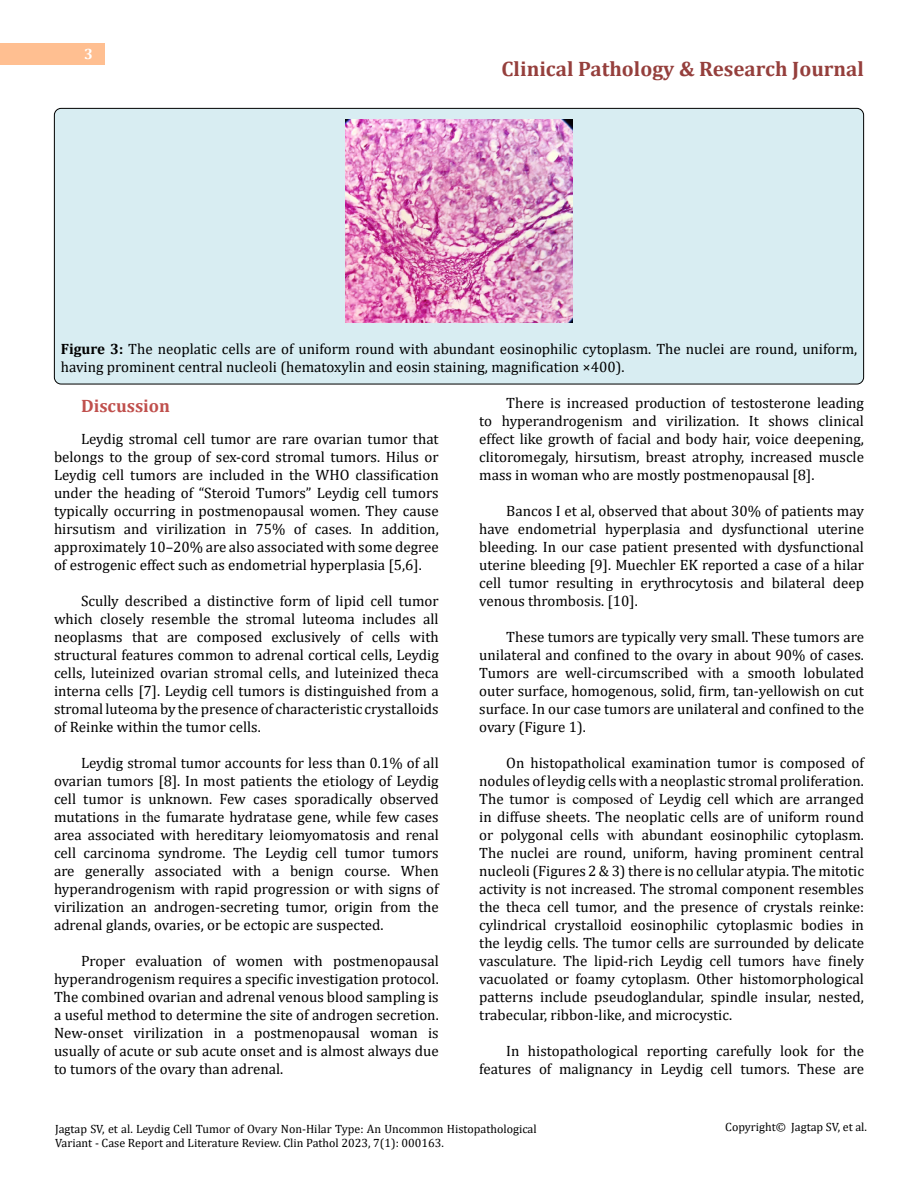
<style>
.page{position:relative;width:918px;height:1188px;background:#fff}
.page>*{position:absolute;margin:0;border:0;box-sizing:border-box;transform-origin:0 0}
.t1{font:700 21px "Cambria";color:#953f3c}
.t2{font:700 18px "Cambria";color:#c0504d}
.t3{font:15px/18px "Cambria";color:#000;text-align:justify}
.t4{font:700 15px "Cambria";color:#fff}
.t5{font:12px/14.4px "Cambria";color:#000}
.s1{font-weight:700}
.s2{font-family:"Times New Roman"}
</style>
<div class="page">
<div style="left:0;top:43px;width:105px;height:21px;background:#ffbf91"></div>
<div style="left:54px;top:108px;width:810px;height:276px;background:#d8edf2;border-radius:7px"></div>
<img style="left:346px;top:120px;width:226px;height:202px">
<p class="t4" style="left:84px;top:44px;width:10px">3</p>
<h1 class="t1" style="left:502px;top:54px;width:364px">Clinical Pathology &amp; Research Journal</h1>
<p class="t3" style="left:61px;top:339px;width:798px"><span class="s1">Figure 3:</span> The neoplatic cells are of uniform round with abundant eosinophilic cytoplasm. The nuclei are round, uniform, having prominent central nucleoli (hematoxylin and eosin staining, magnification ×400).</p>
<p class="t2" style="left:81px;top:393px;width:91px">Discussion</p>
<p class="t3" style="left:54px;top:429px;width:386px;text-indent:27px">Leydig stromal cell tumor are rare ovarian tumor that belongs to the group of sex-cord stromal tumors. Hilus or Leydig cell tumors are included in the WHO classification under the heading of “Steroid Tumors” Leydig cell tumors typically occurring in postmenopausal women. They cause hirsutism and virilization in 75% of cases. In addition, approximately 10–20% are also associated with some degree of estrogenic effect such as endometrial hyperplasia [5,6].</p>
<p class="t3" style="left:54px;top:591px;width:386px;text-indent:27px">Scully described a distinctive form of lipid cell tumor which closely resemble the stromal luteoma includes all neoplasms that are composed exclusively of cells with structural features common to adrenal cortical cells, Leydig cells, luteinized ovarian stromal cells, and luteinized theca interna cells [7]. Leydig cell tumors is distinguished from a stromal luteoma by the presence of characteristic crystalloids of Reinke within the tumor cells.</p>
<p class="t3" style="left:54px;top:753px;width:386px;text-indent:27px">Leydig stromal tumor accounts for less than 0.1% of all ovarian tumors [8]. In most patients the etiology of Leydig cell tumor is unknown. Few cases sporadically observed mutations <span class="s2">in the</span> fumarate hydratase gene, while few cases area associated with hereditary leiomyomatosis and renal cell carcinoma syndrome. The Leydig cell tumor tumors are generally associated with a benign course. When hyperandrogenism with rapid progression or with signs of virilization an androgen-secreting tumor, origin from the adrenal glands, ovaries, or be ectopic are suspected.</p>
<p class="t3" style="left:54px;top:951px;width:386px;text-indent:27px">Proper evaluation of women with postmenopausal hyperandrogenism requires a specific investigation protocol.<br>The combined ovarian and adrenal venous blood sampling is a useful method to determine the site of androgen secretion.<br>New-onset virilization in a postmenopausal woman is usually of acute or sub acute onset and is almost always due to tumors of the ovary than adrenal.</p>
<p class="t3" style="left:479px;top:393px;width:386px;text-indent:27px">There is increased production of testosterone leading to hyperandrogenism and virilization. It shows clinical effect like growth of facial and body hair, voice deepening, clitoromegaly, hirsutism, breast atrophy, increased muscle mass in woman who are mostly postmenopausal [8].</p>
<p class="t3" style="left:479px;top:501px;width:386px;text-indent:27px">Bancos I et al, observed that about 30% of patients may have endometrial hyperplasia and dysfunctional uterine bleeding. In our case patient presented with dysfunctional uterine bleeding [9]. Muechler EK reported a case of a hilar cell tumor resulting in erythrocytosis and bilateral deep venous thrombosis. [10].</p>
<p class="t3" style="left:479px;top:627px;width:386px;text-indent:27px">These tumors are typically very small. These tumors are unilateral and confined to the ovary in about 90% of cases.<br>Tumors are well-circumscribed <span class="s2">with a</span> smooth lobulated outer surface, homogenous, solid, firm, tan-yellowish on cut surface. In our case tumors are unilateral and confined to the ovary (Figure 1).</p>
<p class="t3" style="left:479px;top:753px;width:386px;text-indent:27px">On histopatholical examination tumor is composed of nodules of leydig cells with a neoplastic stromal proliferation.<br>The tumor <span class="s2">is composed of</span> Leydig cell which are arranged in diffuse sheets. The neoplatic cells are of uniform round or polygonal cells <span class="s2">with</span> abundant eosinophilic cytoplasm.<br>The nuclei are round, uniform, having prominent central nucleoli (Figures 2 &amp; 3) there is no cellular atypia. The mitotic activity is not increased. The stromal component resembles the theca cell tumor, and the presence of crystals reinke: cylindrical crystalloid eosinophilic cytoplasmic bodies in the leydig cells. The tumor cells are surrounded by delicate vasculature. The lipid-rich Leydig cell tumors <span class="s2">have</span> finely vacuolated or foamy cytoplasm. Other histomorphological patterns include pseudoglandular, spindle insular, nested, trabecular, ribbon-like, and microcystic.</p>
<p class="t3" style="left:479px;top:1041px;width:386px;text-align:right">In histopathological reporting carefully look for the features of malignancy in Leydig cell tumors. These are</p>
<p class="t5" style="left:55px;top:1121px;width:483px">Jagtap SV, et al. Leydig Cell Tumor of Ovary Non-Hilar Type: An Uncommon Histopathological<br>Variant - Case Report and Literature Review. Clin Pathol 2023, 7(1): 000163.</p>
<p class="t5" style="left:725px;top:1119px;width:143px">Copyright© Jagtap SV, et al.</p>
</div>
